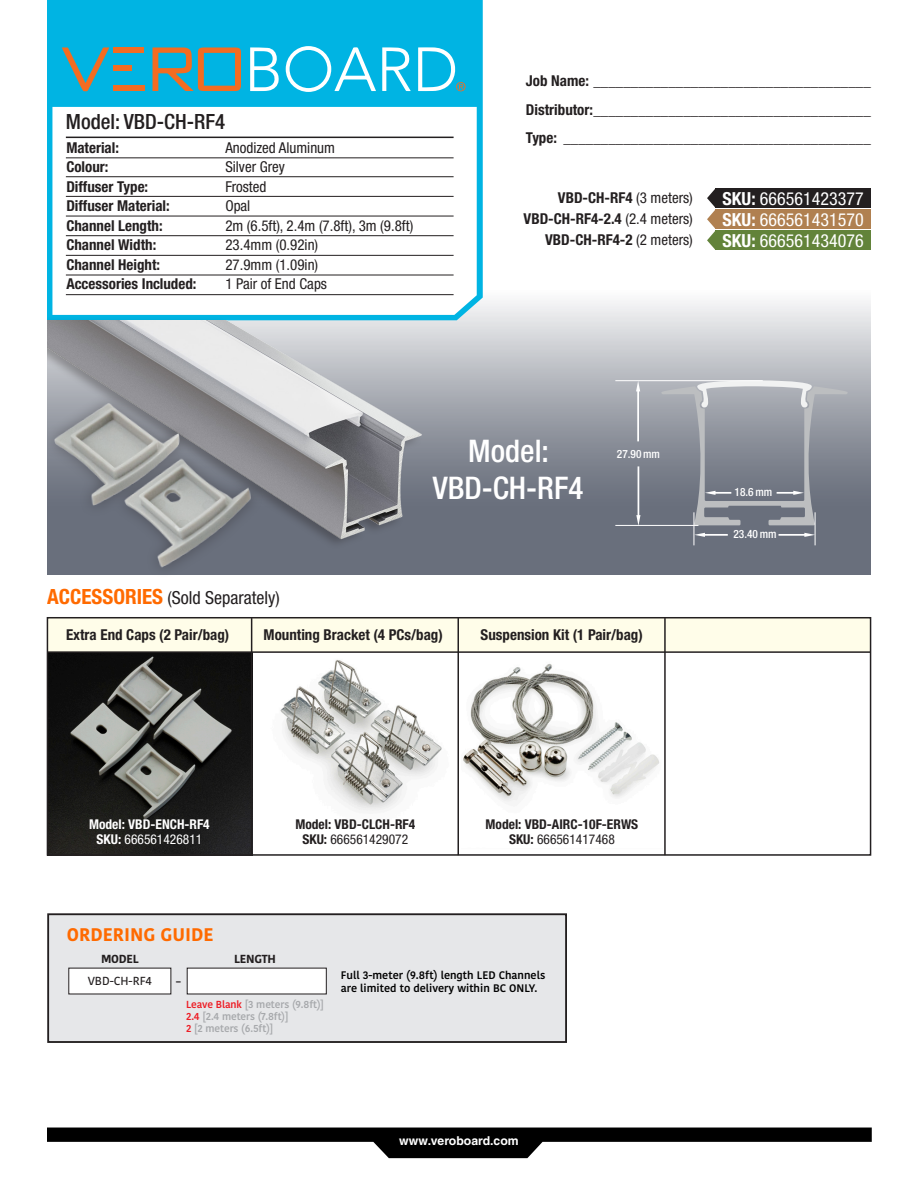
<style>
.page{position:relative;width:918px;height:1188px;background:#fff}
.page>*{position:absolute;margin:0;border:0;box-sizing:border-box;transform-origin:0 0}
.t1{font:500 condensed 31.2px "Helvetica Neue LT Std";color:#fff}
.t2{font:500 condensed 21px "Helvetica Neue LT Std";color:#231f20}
.t3{font:700 18.15px "Kohinoor Bangla";color:#ff6a00}
.t4{font:condensed 18px "Helvetica Neue LT Std";color:#fff}
.t5{font:condensed 18px "Helvetica Neue LT Std";color:#231f20}
.t6{font:700 condensed 15px "Helvetica Neue LT Std";color:#231f20}
.t7{font:condensed 15px "Helvetica Neue LT Std";color:#231f20}
.t8{font:700 condensed 13.5px "Helvetica Neue LT Std";color:#231f20}
.t9{font:condensed 13.5px "Helvetica Neue LT Std";color:#231f20}
.t10{font:700 condensed 13.5px "Helvetica Neue LT Std";color:#fff}
.t11{font:condensed 13.5px "Helvetica Neue LT Std";color:#fff}
.t12{font:700 12.3px "Helvetica CE";color:#fff}
.t13{font:700 11.7px "Kohinoor Bangla";letter-spacing:-.02em;color:#231f20}
.t14{font:500 11.7px "Kohinoor Bangla";letter-spacing:-.005em;color:#231f20}
.t15{font:500 condensed 11.4px "Helvetica Neue LT Std";color:#fff}
.t16{font:600 10.95px/12.5px "Kohinoor Bangla";color:#000}
.t17{font:600 10.2px/12.3px "Kohinoor Bangla";letter-spacing:-.01em;color:#a7a9ac}
.t18{font:700 9.6px "Kohinoor Bangla";color:#231f20}
.s1{font-weight:700}
.s2{font-weight:400}
.s3{font-weight:700;font-size:21px;color:#ff6a00}
.s4{color:#ed1c24}
</style>
<div class="page">
<svg style="left:284px;top:301px;width:587px;height:274px;background:#9a9ea7"></svg>
<svg style="left:47px;top:0;width:436px;height:320px"></svg>
<img style="left:252px;top:653px;width:206px;height:200px">
<hr style="left:66px;top:137px;width:388px;height:1px;background:#231f20">
<hr style="left:66px;top:158px;width:388px;height:1px;background:#231f20">
<hr style="left:66px;top:176px;width:388px;height:1px;background:#231f20">
<hr style="left:66px;top:196px;width:388px;height:1px;background:#231f20">
<hr style="left:66px;top:216px;width:388px;height:1px;background:#231f20">
<hr style="left:66px;top:235px;width:388px;height:1px;background:#231f20">
<hr style="left:66px;top:255px;width:388px;height:1px;background:#231f20">
<hr style="left:66px;top:275px;width:388px;height:1px;background:#231f20">
<hr style="left:66px;top:294px;width:388px;height:1px;background:#231f20">
<svg style="left:47px;top:1128px;width:825px;height:30px"></svg>
<img style="left:47px;top:320px;width:393px;height:239px">
<svg style="left:661px;top:380px;width:187px;height:145px;background:#8f949d"></svg>
<svg style="left:779px;top:533px;width:36px;height:4px"></svg>
<svg style="left:695px;top:533px;width:33px;height:4px"></svg>
<svg style="left:636px;top:466px;width:5px;height:59px"></svg>
<svg style="left:636px;top:381px;width:4px;height:60px"></svg>
<hr style="left:615px;top:380px;width:148px;height:1px;background:#fff">
<hr style="left:615px;top:525px;width:83px;height:1px;background:#fff">
<hr style="left:694px;top:512px;width:1px;height:33px;background:#fff">
<hr style="left:815px;top:512px;width:1px;height:33px;background:#fff">
<div style="left:113px;top:47px;width:31px;height:6px;background:#f36c21"></div>
<svg style="left:153px;top:47px;width:88px;height:44px;background:#669590"></svg>
<svg style="left:250px;top:47px;width:29px;height:44px"></svg>
<svg style="left:418px;top:47px;width:48px;height:44px"></svg>
<svg style="left:62px;top:47px;width:47px;height:44px;background:#3ca2b2"></svg>
<svg style="left:382px;top:47px;width:29px;height:44px"></svg>
<div style="left:113px;top:86px;width:31px;height:5px;background:#f36c21"></div>
<div style="left:113px;top:66px;width:18px;height:5px;background:#f36c21"></div>
<svg style="left:286px;top:46px;width:90px;height:46px"></svg>
<img style="left:47px;top:373px;width:237px;height:202px">
<div style="left:48px;top:914px;width:518px;height:128px;background:#e6e7e9"></div>
<div style="left:47px;top:913px;width:520px;height:130px;border:2px solid #231f20"></div>
<div style="left:69px;top:968px;width:102px;height:26px;background:#fff"></div>
<div style="left:187px;top:968px;width:139px;height:26px;background:#fff"></div>
<div style="left:47px;top:617px;width:824px;height:35px;background:#fffde9"></div>
<img style="left:50px;top:653px;width:201px;height:200px">
<img style="left:463px;top:663px;width:196px;height:139px">
<div style="left:47px;top:617px;width:824px;height:239px;border:2px solid #231f20"></div>
<hr style="left:47px;top:651px;width:824px;height:2px;background:#231f20">
<hr style="left:251px;top:652px;width:1px;height:203px;background:#231f20">
<hr style="left:251px;top:618px;width:1px;height:35px;background:#231f20">
<hr style="left:458px;top:618px;width:1px;height:237px;background:#231f20">
<hr style="left:664px;top:618px;width:2px;height:237px;background:#231f20">
<div style="left:716px;top:188px;width:155px;height:20px;background:#231f20"></div>
<div style="left:716px;top:209px;width:155px;height:20px;background:#b08050"></div>
<div style="left:716px;top:230px;width:155px;height:20px;background:#62833a"></div>
<svg style="left:707px;top:188px;width:9px;height:62px"></svg>
<p class="t2" style="left:66px;top:110px;width:161px">Model: VBD-CH-RF4</p>
<p class="t6" style="left:66px;top:139px;width:54px">Material:</p>
<p class="t7" style="left:225px;top:139px;width:111px">Anodized Aluminum</p>
<p class="t6" style="left:66px;top:158px;width:44px">Colour:</p>
<p class="t7" style="left:225px;top:158px;width:61px">Silver Grey</p>
<p class="t6" style="left:66px;top:178px;width:83px">Diffuser Type:</p>
<p class="t7" style="left:225px;top:178px;width:43px">Frosted</p>
<p class="t6" style="left:66px;top:197px;width:105px">Diffuser Material:</p>
<p class="t7" style="left:225px;top:197px;width:27px">Opal</p>
<p class="t6" style="left:66px;top:217px;width:98px">Channel Length:</p>
<p class="t7" style="left:225px;top:217px;width:189px">2m (6.5ft), 2.4m (7.8ft), 3m (9.8ft)</p>
<p class="t6" style="left:66px;top:236px;width:91px">Channel Width:</p>
<p class="t7" style="left:225px;top:236px;width:94px">23.4mm (0.92in)</p>
<p class="t6" style="left:66px;top:256px;width:95px">Channel Height:</p>
<p class="t7" style="left:225px;top:256px;width:94px">27.9mm (1.09in)</p>
<p class="t6" style="left:66px;top:275px;width:132px">Accessories Included:</p>
<p class="t7" style="left:225px;top:275px;width:103px">1 Pair of End Caps</p>
<p class="t6" style="left:526px;top:72px;width:346px">Job Name: _____________________________________</p>
<p class="t6" style="left:526px;top:100px;width:346px">Distributor:_____________________________________</p>
<p class="t6" style="left:526px;top:129px;width:346px">Type: _________________________________________</p>
<p class="t4" style="left:723px;top:188px;width:143px"><span class="s1">SKU:</span> 666561423377</p>
<p class="t4" style="left:723px;top:209px;width:143px"><span class="s1">SKU:</span> 666561431570</p>
<p class="t6" style="left:558px;top:189px;width:136px">VBD-CH-RF4 <span class="s2">(3 meters)</span></p>
<p class="t6" style="left:524px;top:210px;width:171px">VBD-CH-RF4-2.4 <span class="s2">(2.4 meters)</span></p>
<p class="t6" style="left:545px;top:231px;width:149px">VBD-CH-RF4-2 <span class="s2">(2 meters)</span></p>
<p class="t4" style="left:723px;top:230px;width:143px"><span class="s1">SKU:</span> 666561434076</p>
<p class="t5" style="left:47px;top:588px;width:234px"><span class="s3">ACCESSORIES</span> (Sold Separately)</p>
<p class="t1" style="left:468px;top:432px;width:82px">Model:</p>
<p class="t1" style="left:433px;top:469px;width:152px">VBD-CH-RF4</p>
<p class="t15" style="left:617px;top:447px;width:45px">27.90 mm</p>
<p class="t15" style="left:735px;top:485px;width:39px">18.6 mm</p>
<p class="t15" style="left:733px;top:527px;width:45px">23.40 mm</p>
<p class="t6" style="left:66px;top:625px;width:165px">Extra End Caps (2 Pair/bag)</p>
<p class="t6" style="left:264px;top:625px;width:181px">Mounting Bracket (4 PCs/bag)</p>
<p class="t6" style="left:481px;top:625px;width:164px">Suspension Kit (1 Pair/bag)</p>
<p class="t10" style="left:89px;top:816px;width:122px">Model: VBD-ENCH-RF4</p>
<p class="t11" style="left:97px;top:831px;width:107px"><span class="s1">SKU:</span> 666561426811</p>
<p class="t8" style="left:295px;top:816px;width:121px">Model: VBD-CLCH-RF4</p>
<p class="t9" style="left:302px;top:831px;width:107px"><span class="s1">SKU:</span> 666561429072</p>
<p class="t8" style="left:486px;top:816px;width:154px">Model: VBD-AIRC-10F-ERWS</p>
<p class="t9" style="left:509px;top:831px;width:107px"><span class="s1">SKU:</span> 666561417468</p>
<p class="t3" style="left:67px;top:918px;width:148px">ORDERING GUIDE</p>
<p class="t13" style="left:101px;top:948px;width:39px">MODEL</p>
<p class="t14" style="left:88px;top:971px;width:66px">VBD-CH-RF4</p>
<p class="t18" style="left:176px;top:973px;width:6px">–</p>
<p class="t13" style="left:234px;top:948px;width:43px">LENGTH</p>
<p class="t16" style="left:341px;top:969px;width:206px">Full 3-meter (9.8ft) length LED Channels are limited to delivery within BC ONLY.</p>
<p class="t17" style="left:186px;top:998px;width:139px"><span class="s4">Leave Blank</span> [3 meters (9.8ft)]<br><span class="s4">2.4</span> [2.4 meters (7.8ft)]<br><span class="s4">2</span> [2 meters (6.5ft)]</p>
<p class="t12" style="left:399px;top:1133px;width:121px">www.veroboard.com</p>
</div>
